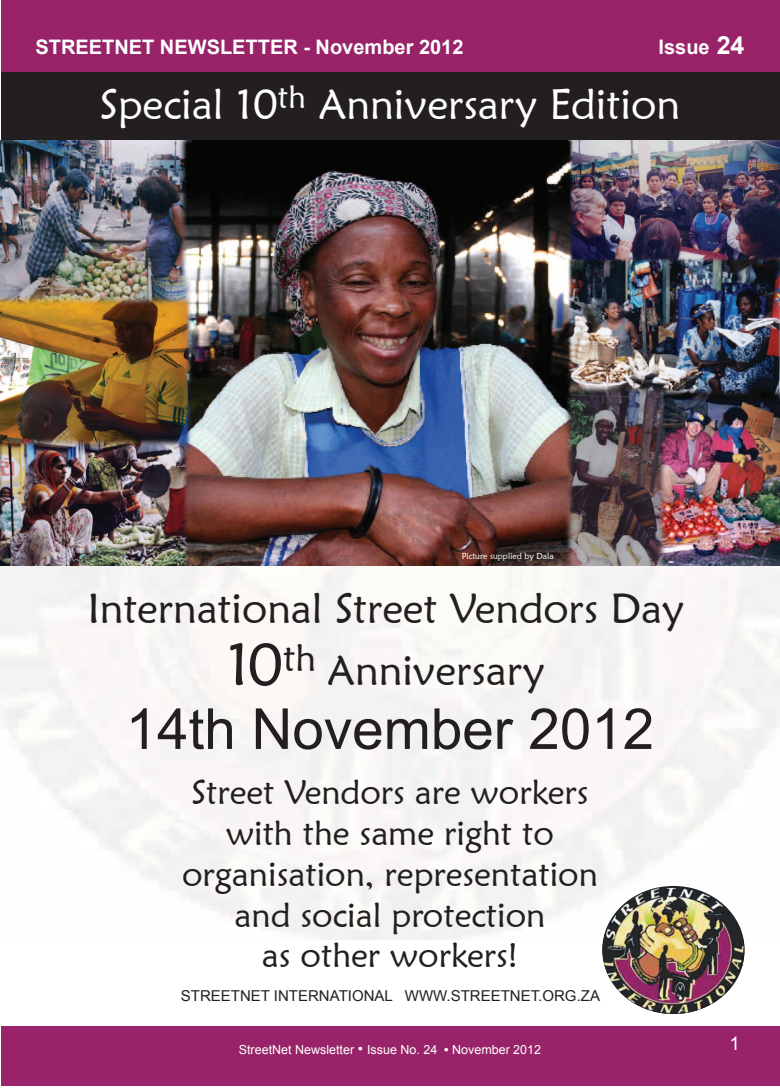
<style>
.page{position:relative;width:780px;height:1088px;background:#fff}
.page>*{position:absolute;margin:0;border:0;box-sizing:border-box;transform-origin:0 0}
.t1{font:56.62px "Arial";color:#231f20}
.t2{font:42.25px "Maiandra GD";color:#fff}
.t3{font:42px/62.5px "Maiandra GD";color:#231f20;text-align:center}
.t4{font:34.12px/40.9px "Maiandra GD";color:#231f20;text-align:center}
.t5{font:700 20px "Arial";color:#fff}
.t6{font:18.75px "Arial";color:#fff}
.t7{font:15px "Arial";color:#231f20}
.t8{font:12.5px "Arial";color:#fff}
.t9{font:8.75px "Maiandra GD";color:#fff}
.s1{font-size:25px}
.s2{font-size:60px}
.s3{font-size:15px}
.s4{font-weight:700}
</style>
<div class="page">
<div style="left:1px;top:1026px;width:779px;height:59px;background:#982368"></div>
<div style="left:1px;top:1px;width:778px;height:71px;background:#982368"></div>
<div style="left:1px;top:72px;width:778px;height:70px;background:#231f20"></div>
<img style="left:602px;top:888px;width:142px;height:126px">
<img style="left:0;top:140px;width:780px;height:426px">
<p class="t5" style="left:35px;top:34px;width:429px">STREETNET NEWSLETTER - November 2012</p>
<p class="t5" style="left:658px;top:33px;width:87px">Issue <span class="s1">24</span></p>
<p class="t2" style="left:100px;top:78px;width:581px">Special 10<sup>th</sup> Anniversary Edition</p>
<p class="t9" style="left:462px;top:550px;width:93px">Picture supplied by Dala</p>
<p class="t3" style="left:87px;top:576px;width:598px">International Street Vendors Day<br><span class="s2">10</span><sup>th</sup> Anniversary</p>
<h1 class="t1" style="left:126px;top:692px;width:530px">14th November 2012</h1>
<p class="t4" style="left:182px;top:771px;width:417px">Street Vendors are workers with the same right to organisation, representation and social protection<br>as other workers!</p>
<p class="t7" style="left:181px;top:986px;width:420px">STREETNET INTERNATIONAL WWW.STREETNET.ORG.ZA</p>
<p class="t8" style="left:239px;top:1041px;width:304px">StreetNet Newsletter <span class="s3">•</span> Issue No. 24 <span class="s4">•</span> November 2012</p>
<p class="t6" style="left:729px;top:1031px;width:12px">1</p>
</div>
